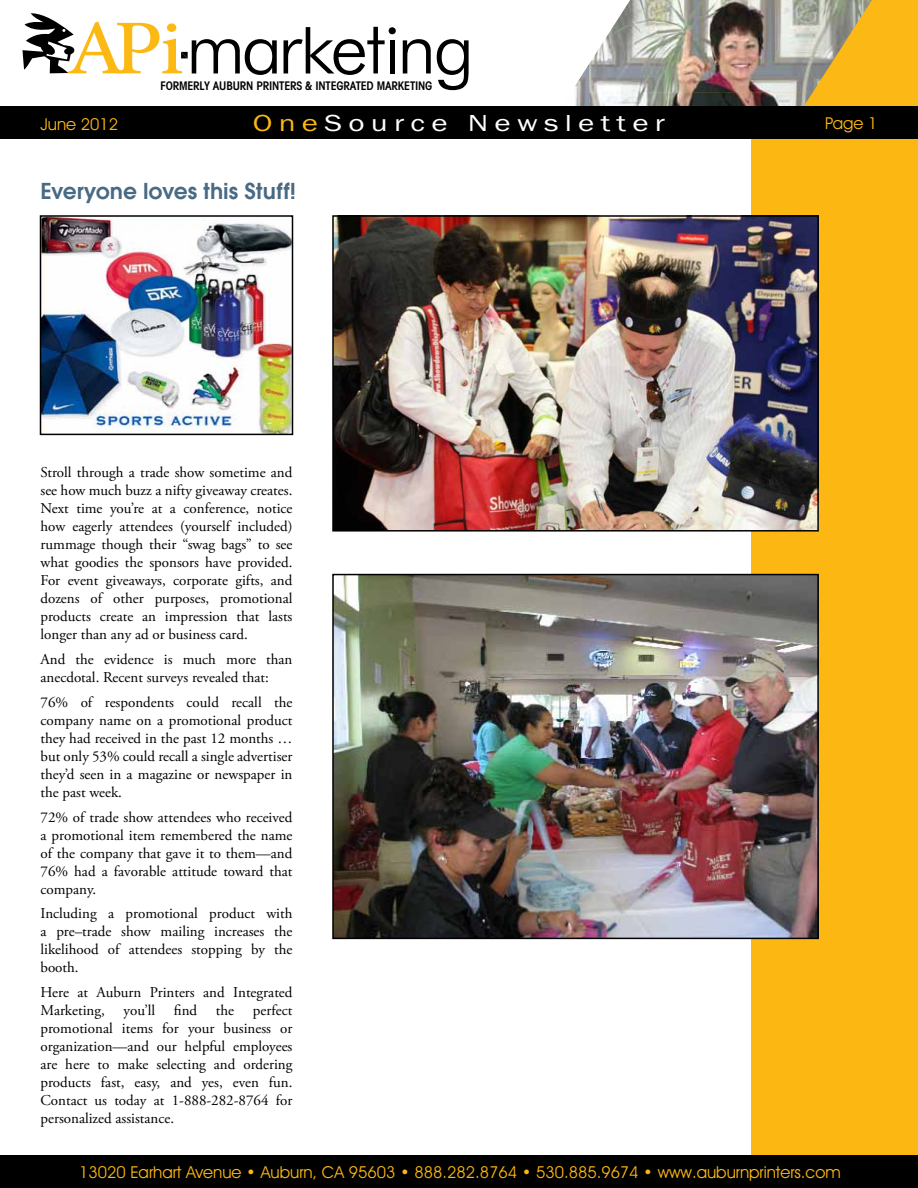
<style>
.page{position:relative;width:918px;height:1188px;background:#fff}
.page>*{position:absolute;margin:0;border:0;box-sizing:border-box;transform-origin:0 0}
.t1{font:600 24px "Avant Gar Got Itc TEE";color:#486a84}
.t2{font:24px "Franklin Gothic";letter-spacing:.2em;color:#fff;scale:1.3 1}
.t3{font:16.5px "Avant Garde IT Cby BT";color:#fcb712}
.t4{font:15px/18px "Adobe Garamond Pro";color:#000;text-align:justify}
.t5{font:600 condensed 11.85px "Avant Garde";letter-spacing:-.015em;color:#000}
.s1{color:#fcb715}
</style>
<div class="page">
<div style="left:752px;top:138px;width:166px;height:1050px;background:#fcb712"></div>
<img style="left:43px;top:218px;width:247px;height:214px">
<div style="left:40px;top:215px;width:253px;height:220px;border:2px solid #000"></div>
<img style="left:335px;top:577px;width:481px;height:359px">
<div style="left:332px;top:574px;width:487px;height:365px;border:2px solid #000"></div>
<img style="left:335px;top:218px;width:481px;height:311px">
<div style="left:332px;top:215px;width:487px;height:317px;border:2px solid #000"></div>
<div style="left:687px;top:0;width:231px;height:139px;background:#fcb815"></div>
<img style="left:589px;top:0;width:237px;height:93px">
<img style="left:575px;top:64px;width:14px;height:42px">
<img style="left:589px;top:93px;width:98px;height:13px">
<img style="left:826px;top:0;width:46px;height:72px">
<img style="left:687px;top:92px;width:126px;height:14px">
<div style="left:0;top:106px;width:918px;height:33px;background:#000"></div>
<svg style="left:284px;top:27px;width:112px;height:48px"></svg>
<div style="left:390px;top:40px;width:5px;height:33px;background:#000"></div>
<svg style="left:403px;top:39px;width:28px;height:34px"></svg>
<svg style="left:437px;top:39px;width:32px;height:51px"></svg>
<svg style="left:23px;top:13px;width:254px;height:62px"></svg>
<div style="left:0;top:1155px;width:918px;height:33px;background:#000"></div>
<p class="t5" style="left:161px;top:79px;width:273px">FORMERLY AUBURN PRINTERS &amp; INTEGRATED MARKETING</p>
<h1 class="t2" style="left:253px;top:108px;width:319px"><span class="s1">One</span>Source Newsletter</h1>
<p class="t3" style="left:40px;top:114px;width:79px">June 2012</p>
<p class="t3" style="left:825px;top:113px;width:54px">Page 1</p>
<h1 class="t1" style="left:40px;top:177px;width:257px">Everyone loves this Stuff!</h1>
<p class="t4" style="left:40px;top:464px;width:254px">Stroll through a trade show sometime and see how much buzz a nifty giveaway creates.<br>Next time you’re at a conference, notice how eagerly attendees (yourself included) rummage though their “swag bags” to see what goodies the sponsors have provided.<br>For event giveaways, corporate gifts, and dozens of other purposes, promotional products create an impression that lasts longer than any ad or business card.</p>
<p class="t4" style="left:40px;top:651px;width:254px">And the evidence is much more than anecdotal. Recent surveys revealed that:</p>
<p class="t4" style="left:40px;top:694px;width:254px">76% of respondents could recall the company name on a promotional product they had received in the past 12 months … but only 53% could recall a single advertiser they’d seen in a magazine or newspaper in the past week.</p>
<p class="t4" style="left:40px;top:808px;width:254px">72% of trade show attendees who received a promotional item remembered the name of the company that gave it to them—and 76% had a favorable attitude toward that company.</p>
<p class="t4" style="left:40px;top:905px;width:254px">Including a promotional product with a pre–trade show mailing increases the likelihood of attendees stopping by the booth.</p>
<p class="t4" style="left:40px;top:984px;width:254px">Here at Auburn Printers and Integrated<br>Marketing,</p>
<p class="t4" style="left:40px;top:1002px;width:254px;text-indent:212px">perfect promotional items for your business or organization—and our helpful employees are here to make selecting and ordering products fast, easy, and yes, even fun.<br>Contact us today at 1-888-282-8764 for personalized assistance.</p>
<p class="t4" style="left:124px;top:1002px;width:33px">you’ll</p>
<p class="t4" style="left:174px;top:1002px;width:25px">find</p>
<p class="t4" style="left:216px;top:1002px;width:20px">the</p>
<p class="t3" style="left:79px;top:1162px;width:763px">13020 Earhart Avenue • Auburn, CA 95603 • 888.282.8764 • 530.885.9674 • www.auburnprinters.com</p>
</div>
